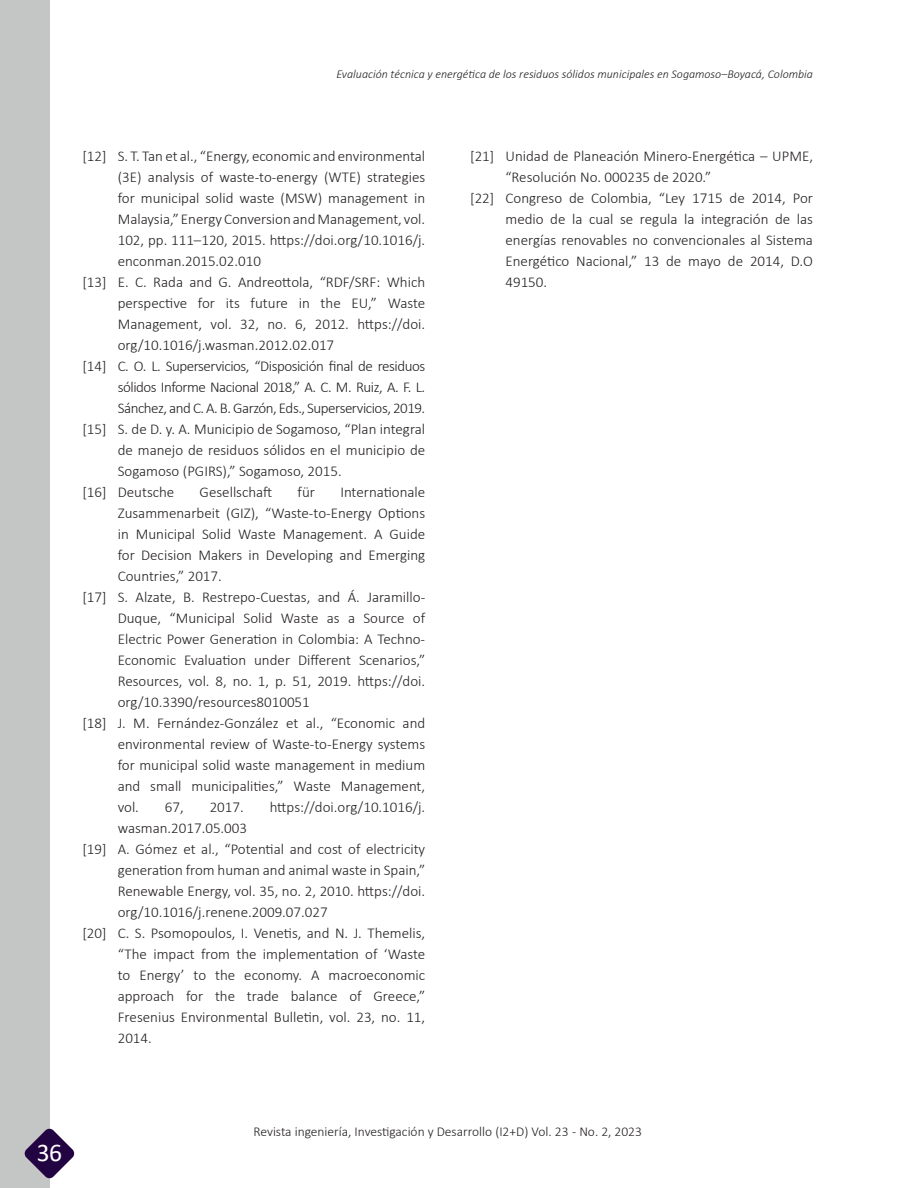
<style>
.page{position:relative;width:918px;height:1188px;background:#fff}
.page>*{position:absolute;margin:0;border:0;box-sizing:border-box;transform-origin:0 0}
.t1{font:25.5px "Calibri";color:#fff}
.Texto_del_contenido{font:300 15px/21px "Calibri";color:#231f20;text-align:justify}
.t2{font:300 13.5px "Calibri";color:#231f20}
.Cita_y_DOI{font:italic 300 12px "Calibri";color:#231f20}
</style>
<div class="page">
<div style="left:0;top:0;width:49px;height:1188px;background:#c4c5c5"></div>
<svg style="left:24px;top:1128px;width:51px;height:51px"></svg>
<p class="Cita_y_DOI" style="left:336px;top:67px;width:478px">Evaluación técnica y energética de los residuos sólidos municipales en Sogamoso–Boyacá, Colombia</p>
<p class="Texto_del_contenido" style="left:82px;top:146px;width:26px">[12]</p>
<p class="Texto_del_contenido" style="left:82px;top:272px;width:26px">[13]</p>
<p class="Texto_del_contenido" style="left:82px;top:356px;width:26px">[14]</p>
<p class="Texto_del_contenido" style="left:82px;top:419px;width:26px">[15]</p>
<p class="Texto_del_contenido" style="left:82px;top:482px;width:26px">[16]</p>
<p class="Texto_del_contenido" style="left:82px;top:587px;width:26px">[17]</p>
<p class="Texto_del_contenido" style="left:82px;top:713px;width:26px">[18]</p>
<p class="Texto_del_contenido" style="left:82px;top:839px;width:26px">[19]</p>
<p class="Texto_del_contenido" style="left:82px;top:923px;width:26px">[20]</p>
<p class="Texto_del_contenido" style="left:118px;top:146px;width:309px">S. T. Tan et al., “Energy, economic and environmental (3E) analysis of waste-to-energy (WTE) strategies for municipal solid waste (MSW) management in Malaysia,” Energy Conversion and Management, vol.<br>102, pp. 111–120, 2015. https://doi.org/10.1016/j. enconman.2015.02.010</p>
<p class="Texto_del_contenido" style="left:118px;top:272px;width:309px">E. C. Rada and G. Andreottola, “RDF/SRF: Which perspective for its future in the EU,” Waste Management, vol. 32, no. 6, 2012. https://doi. org/10.1016/j.wasman.2012.02.017</p>
<p class="Texto_del_contenido" style="left:118px;top:356px;width:309px">C. O. L. Superservicios, “Disposición final de residuos sólidos Informe Nacional 2018,” A. C. M. Ruiz, A. F. L.<br>Sánchez, and C. A. B. Garzón, Eds., Superservicios, 2019.</p>
<p class="Texto_del_contenido" style="left:118px;top:419px;width:309px">S. de D. y. A. Municipio de Sogamoso, “Plan integral de manejo de residuos sólidos en el municipio de Sogamoso (PGIRS),” Sogamoso, 2015.</p>
<p class="Texto_del_contenido" style="left:118px;top:482px;width:58px">Deutsche</p>
<p class="Texto_del_contenido" style="left:200px;top:482px;width:74px">Gesellschaft</p>
<p class="Texto_del_contenido" style="left:298px;top:482px;width:19px">für</p>
<p class="Texto_del_contenido" style="left:118px;top:482px;width:309px;text-indent:223px">Internationale Zusammenarbeit (GIZ), “Waste-to-Energy Options in Municipal Solid Waste Management. A Guide for Decision Makers in Developing and Emerging Countries,” 2017.</p>
<p class="Texto_del_contenido" style="left:118px;top:587px;width:309px">S. Alzate, B. Restrepo-Cuestas, and Á. Jaramillo-Duque, “Municipal Solid Waste as a Source of Electric Power Generation in Colombia: A Techno-Economic Evaluation under Different Scenarios,” Resources, vol. 8, no. 1, p. 51, 2019. https://doi. org/10.3390/resources8010051</p>
<p class="Texto_del_contenido" style="left:118px;top:713px;width:309px">J. M. Fernández-González et al., “Economic and environmental review of Waste-to-Energy systems for municipal solid waste management in medium and small municipalities,” Waste Management, vol.</p>
<p class="Texto_del_contenido" style="left:165px;top:797px;width:20px">67,</p>
<p class="Texto_del_contenido" style="left:210px;top:797px;width:36px">2017.</p>
<p class="Texto_del_contenido" style="left:270px;top:797px;width:157px">https://doi.org/10.1016/j.</p>
<p class="Texto_del_contenido" style="left:118px;top:818px;width:131px">wasman.2017.05.003</p>
<p class="Texto_del_contenido" style="left:118px;top:839px;width:309px">A. Gómez et al., “Potential and cost of electricity generation from human and animal waste in Spain,” Renewable Energy, vol. 35, no. 2, 2010. https://doi. org/10.1016/j.renene.2009.07.027</p>
<p class="Texto_del_contenido" style="left:118px;top:923px;width:309px">C. S. Psomopoulos, I. Venetis, and N. J. Themelis, “The impact from the implementation of ‘Waste to Energy’ to the economy. A macroeconomic approach for the trade balance of Greece,” Fresenius Environmental Bulletin, vol. 23, no. 11, 2014.</p>
<p class="Texto_del_contenido" style="left:470px;top:146px;width:26px">[21]</p>
<p class="Texto_del_contenido" style="left:470px;top:188px;width:26px">[22]</p>
<p class="Texto_del_contenido" style="left:506px;top:146px;width:309px">Unidad de Planeación Minero-Energética – UPME, “Resolución No. 000235 de 2020.”</p>
<p class="Texto_del_contenido" style="left:506px;top:188px;width:309px">Congreso de Colombia, “Ley 1715 de 2014, Por medio de la cual se regula la integración de las energías renovables no convencionales al Sistema Energético Nacional,” 13 de mayo de 2014, D.O 49150.</p>
<h1 class="t1" style="left:37px;top:1135px;width:27px">36</h1>
<p class="t2" style="left:254px;top:1123px;width:390px">Revista ingeniería, Investigación y Desarrollo (I2+D) Vol. 23 - No. 2, 2023</p>
</div>
